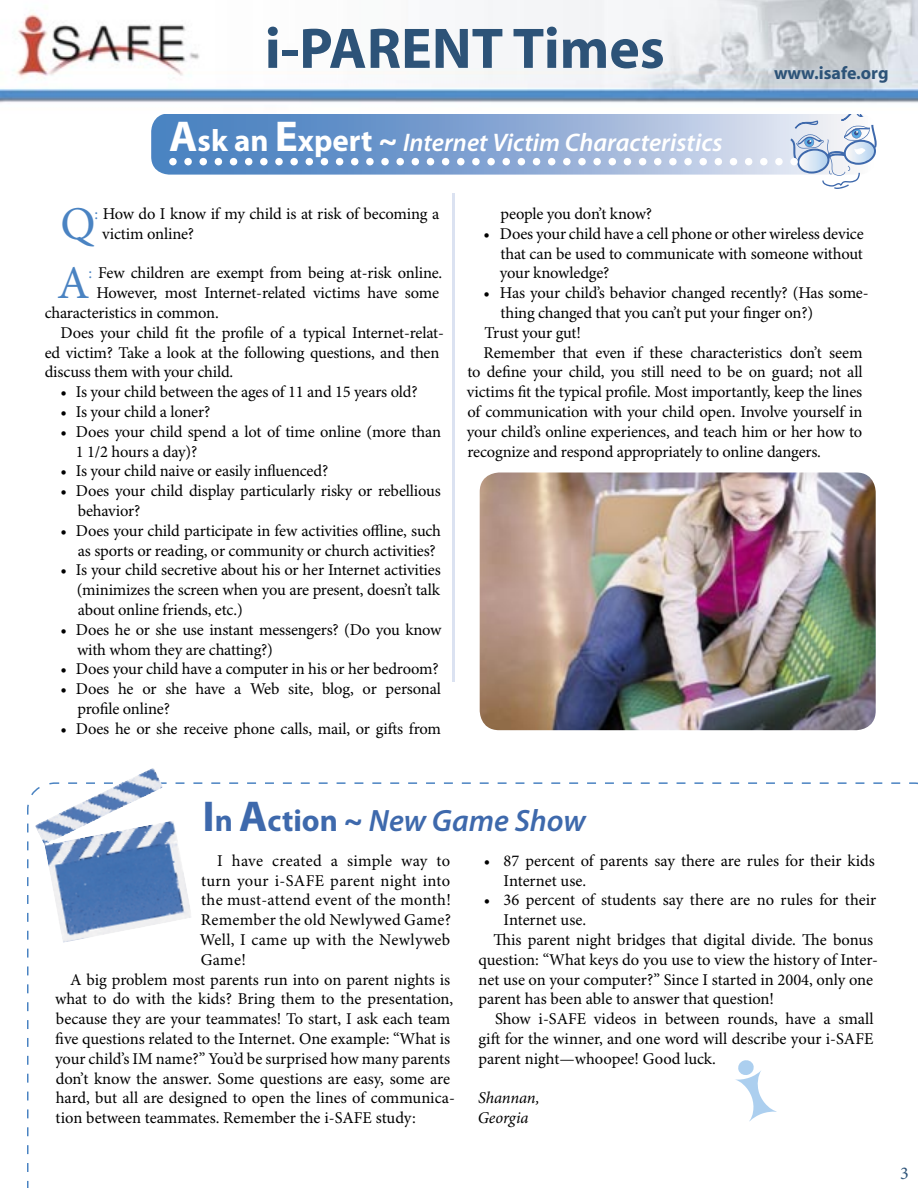
<style>
.page{position:relative;width:918px;height:1188px;background:#fff}
.page>*{position:absolute;margin:0;border:0;box-sizing:border-box;transform-origin:0 0}
.t1{font:700 57.75px "Myriad";color:#2d5378}
.t2{font:46.95px "Minion Pro";color:#4a83c2}
.t3{font:italic 600 30.9px "Myriad Pro";color:#3e69ac}
.t4{font:italic 600 25.5px "Myriad Pro";color:#fff}
.t5{font:700 18px "Myriad";color:#2d5378}
.t6{font:18px "Minion Pro";color:#2d5378}
.t7{font:16.5px/19.8px "Minion Pro";letter-spacing:-.01em;color:#000}
.t8{font:16.5px "Minion Pro";letter-spacing:.015em;color:#000}
.t9{font:16.5px "Minion Pro";letter-spacing:.02em;color:#000}
.t10{font:italic 16.5px/19.8px "Minion Pro";letter-spacing:-.005em;color:#000}
.s1{font-weight:700;font-style:normal;font-size:43.35px}
.s2{font-weight:700;font-style:normal;font-size:30.9px}
.s3{color:#4a83c2}
.s4{font-weight:700;font-style:normal}
</style>
<div class="page">
<svg style="left:27px;top:782px;width:891px;height:33px"></svg>
<div style="left:151px;top:113px;width:725px;height:62px;background:#4a84c2;border-radius:18px"></div>
<svg style="left:169px;top:114px;width:708px;height:75px"></svg>
<img style="left:0;top:0;width:918px;height:114px">
<hr style="left:452px;top:194px;width:3px;height:488px;background:#dbe2f1">
<img style="left:35px;top:768px;width:157px;height:175px">
<img style="left:480px;top:472px;width:396px;height:258px">
<svg style="left:735px;top:1060px;width:42px;height:61px"></svg>
<h1 class="t1" style="left:265px;top:19px;width:401px">i-PARENT Times</h1>
<h3 class="t4" style="left:169px;top:129px;width:555px"><span class="s1">A</span><span class="s2">sk an</span> <span class="s1">E</span><span class="s2">xpert ~</span> Internet Victim Characteristics</h3>
<p class="t5" style="left:774px;top:64px;width:116px">www.isafe.org</p>
<h2 class="t2" style="left:61px;top:196px;width:36px">Q</h2>
<p class="t7" style="left:102px;top:205px;width:339px;text-indent:-8px"><span class="s3">:</span> How do I know if my child is at risk of becoming a victim online?</p>
<h2 class="t2" style="left:57px;top:255px;width:34px">A</h2>
<p class="t7" style="left:88px;top:264px;width:356px"><span class="s3">:</span> Few children are exempt from being at-risk online.</p>
<p class="t7" style="left:96px;top:284px;width:344px">However, most Internet-related victims have some</p>
<p class="t7" style="left:45px;top:304px;width:176px">characteristics in common.</p>
<p class="t7" style="left:61px;top:323px;width:385px">Does your child fit the profile of a typical Internet-relat-</p>
<p class="t7" style="left:45px;top:343px;width:396px">ed victim? Take a look at the following questions, and then</p>
<p class="t7" style="left:45px;top:363px;width:190px">discuss them with your child.</p>
<p class="t7" style="left:60px;top:383px;width:359px">• Is your child between the ages of 11 and 15 years old?</p>
<p class="t7" style="left:60px;top:403px;width:151px">• Is your child a loner?</p>
<p class="t7" style="left:76px;top:422px;width:367px;text-indent:-15px">• Does your child spend a lot of time online (more than<br>1 1/2 hours a day)?</p>
<p class="t7" style="left:60px;top:462px;width:269px">• Is your child naive or easily influenced?</p>
<p class="t7" style="left:78px;top:482px;width:365px;text-indent:-17px">• Does your child display particularly risky or rebellious behavior?</p>
<p class="t7" style="left:78px;top:521px;width:365px;text-indent:-17px">• Does your child participate in few activities offline, such as sports or reading, or community or church activities?</p>
<p class="t7" style="left:77px;top:561px;width:365px;text-align:justify;text-indent:-16px">• Is your child secretive about his or her Internet activities (minimizes the screen when you are present, doesn’t talk about online friends, etc.)</p>
<p class="t7" style="left:77px;top:620px;width:366px;text-indent:-17px">• Does he or she use instant messengers? (Do you know with whom they are chatting?)</p>
<p class="t7" style="left:60px;top:660px;width:380px">• Does your child have a computer in his or her bedroom?</p>
<p class="t7" style="left:78px;top:680px;width:365px;text-indent:-17px">• Does he or she have a Web site, blog, or personal profile online?</p>
<p class="t7" style="left:60px;top:719px;width:382px">• Does he or she receive phone calls, mail, or gifts from</p>
<p class="t7" style="left:500px;top:205px;width:153px">people you don’t know?</p>
<p class="t7" style="left:500px;top:224px;width:365px;text-align:justify;text-indent:-17px">• Does your child have a cell phone or other wireless device that can be used to communicate with someone without your knowledge?</p>
<p class="t7" style="left:483px;top:284px;width:387px">• Has your child’s behavior changed recently? (Has some-</p>
<p class="t7" style="left:500px;top:304px;width:314px">thing changed that you can’t put your finger on?)</p>
<p class="t7" style="left:485px;top:323px;width:98px">Trust your gut!</p>
<p class="t7" style="left:484px;top:343px;width:380px">Remember that even if these characteristics don’t seem</p>
<p class="t7" style="left:467px;top:363px;width:397px">to define your child, you still need to be on guard; not all</p>
<p class="t7" style="left:467px;top:383px;width:397px">victims fit the typical profile. Most importantly, keep the lines</p>
<p class="t7" style="left:468px;top:403px;width:396px">of communication with your child open. Involve yourself in</p>
<p class="t7" style="left:467px;top:422px;width:397px">your child’s online experiences, and teach him or her how to</p>
<p class="t7" style="left:467px;top:442px;width:355px">recognize and respond appropriately to online dangers.</p>
<h3 class="t3" style="left:202px;top:804px;width:385px"><span class="s1">I</span><span class="s4">n</span> <span class="s1">A</span><span class="s4">ction ~</span> New Game Show</h3>
<p class="t8" style="left:217px;top:851px;width:234px">I have created a simple way to</p>
<p class="t9" style="left:201px;top:870px;width:251px">turn your i-SAFE parent night into</p>
<p class="t8" style="left:201px;top:890px;width:251px">the must-attend event of the month!</p>
<p class="t9" style="left:201px;top:910px;width:252px">Remember the old Newlywed Game?</p>
<p class="t8" style="left:200px;top:930px;width:252px">Well, I came up with the Newlyweb</p>
<p class="t7" style="left:201px;top:950px;width:47px">Game!</p>
<p class="t7" style="left:70px;top:970px;width:381px">A big problem most parents run into on parent nights is</p>
<p class="t7" style="left:55px;top:990px;width:400px">what to do with the kids? Bring them to the presentation,</p>
<p class="t7" style="left:56px;top:1010px;width:396px">because they are your teammates! To start, I ask each team</p>
<p class="t7" style="left:55px;top:1030px;width:396px">five questions related to the Internet. One example: “What is</p>
<p class="t7" style="left:55px;top:1049px;width:397px">your child’s IM name?” You’d be surprised how many parents</p>
<p class="t7" style="left:56px;top:1069px;width:396px">don’t know the answer. Some questions are easy, some are</p>
<p class="t7" style="left:56px;top:1089px;width:401px">hard, but all are designed to open the lines of communica-</p>
<p class="t7" style="left:56px;top:1109px;width:362px">tion between teammates. Remember the i-SAFE study:</p>
<p class="t7" style="left:504px;top:851px;width:373px;text-indent:-20px">• 87 percent of parents say there are rules for their kids<br>Internet use.</p>
<p class="t7" style="left:484px;top:891px;width:394px">• 36 percent of students say there are no rules for their</p>
<p class="t7" style="left:504px;top:911px;width:84px">Internet use.</p>
<p class="t7" style="left:493px;top:931px;width:381px">This parent night bridges that digital divide. The bonus</p>
<p class="t7" style="left:479px;top:950px;width:401px">question: “What keys do you use to view the history of Inter-</p>
<p class="t7" style="left:479px;top:970px;width:396px">net use on your computer?” Since I started in 2004, only one</p>
<p class="t7" style="left:479px;top:990px;width:297px">parent has been able to answer that question!</p>
<p class="t7" style="left:495px;top:1010px;width:380px">Show i-SAFE videos in between rounds, have a small</p>
<p class="t7" style="left:479px;top:1030px;width:396px">gift for the winner, and one word will describe your i-SAFE</p>
<p class="t7" style="left:479px;top:1049px;width:239px">parent night—whoopee! Good luck.</p>
<p class="t10" style="left:478px;top:1089px;width:63px">Shannan,<br>Georgia</p>
<p class="t6" style="left:900px;top:1163px;width:10px">3</p>
</div>
